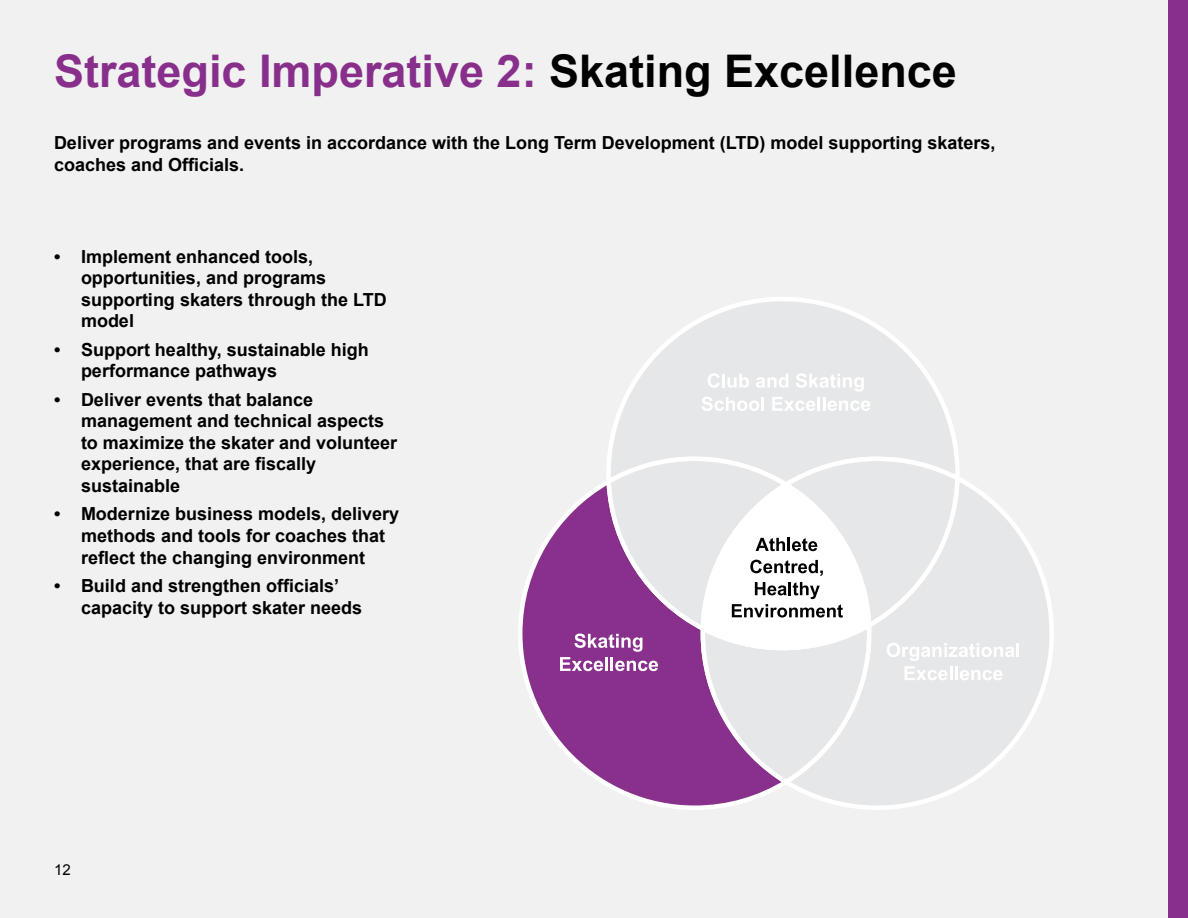
<style>
.page{position:relative;width:1188px;height:918px;background:#f1f1f2}
.page>*{position:absolute;margin:0;border:0;box-sizing:border-box;transform-origin:0 0}
.t1{font:700 45px "Arial";color:#882f8b}
.t2{font:700 18px/21.6px "Arial";color:#000}
.t3{font:15px "Arial";color:#000}
.s1{color:#000}
</style>
<div class="page">
<svg style="left:608px;top:297px;width:350px;height:157px"></svg>
<svg style="left:518px;top:520px;width:259px;height:290px"></svg>
<svg style="left:777px;top:529px;width:277px;height:281px"></svg>
<svg style="left:702px;top:373px;width:168px;height:38px"></svg>
<svg style="left:560px;top:454px;width:459px;height:333px"></svg>
<div style="left:1169px;top:0;width:19px;height:918px;background:#882f8b"></div>
<h1 class="t1" style="left:54px;top:41px;width:904px">Strategic Imperative 2: <span class="s1">Skating Excellence</span></h1>
<p class="t2" style="left:54px;top:133px;width:943px">Deliver programs and events in accordance with the Long Term Development (LTD) model supporting skaters, coaches and Officials.</p>
<p class="t2" style="left:81px;top:246px;width:307px;text-indent:-27px">• Implement enhanced tools, opportunities, and programs supporting skaters through the LTD model</p>
<p class="t2" style="left:81px;top:339px;width:289px;text-indent:-27px">• Support healthy, sustainable high performance pathways</p>
<p class="t2" style="left:81px;top:389px;width:318px;text-indent:-27px">• Deliver events that balance management and technical aspects to maximize the skater and volunteer experience, that are fiscally sustainable</p>
<p class="t2" style="left:81px;top:504px;width:320px;text-indent:-27px">• Modernize business models, delivery methods and tools for coaches that reflect the changing environment</p>
<p class="t2" style="left:81px;top:575px;width:283px;text-indent:-27px">• Build and strengthen officials’ capacity to support skater needs</p>
<p class="t3" style="left:54px;top:860px;width:18px">12</p>
</div>
